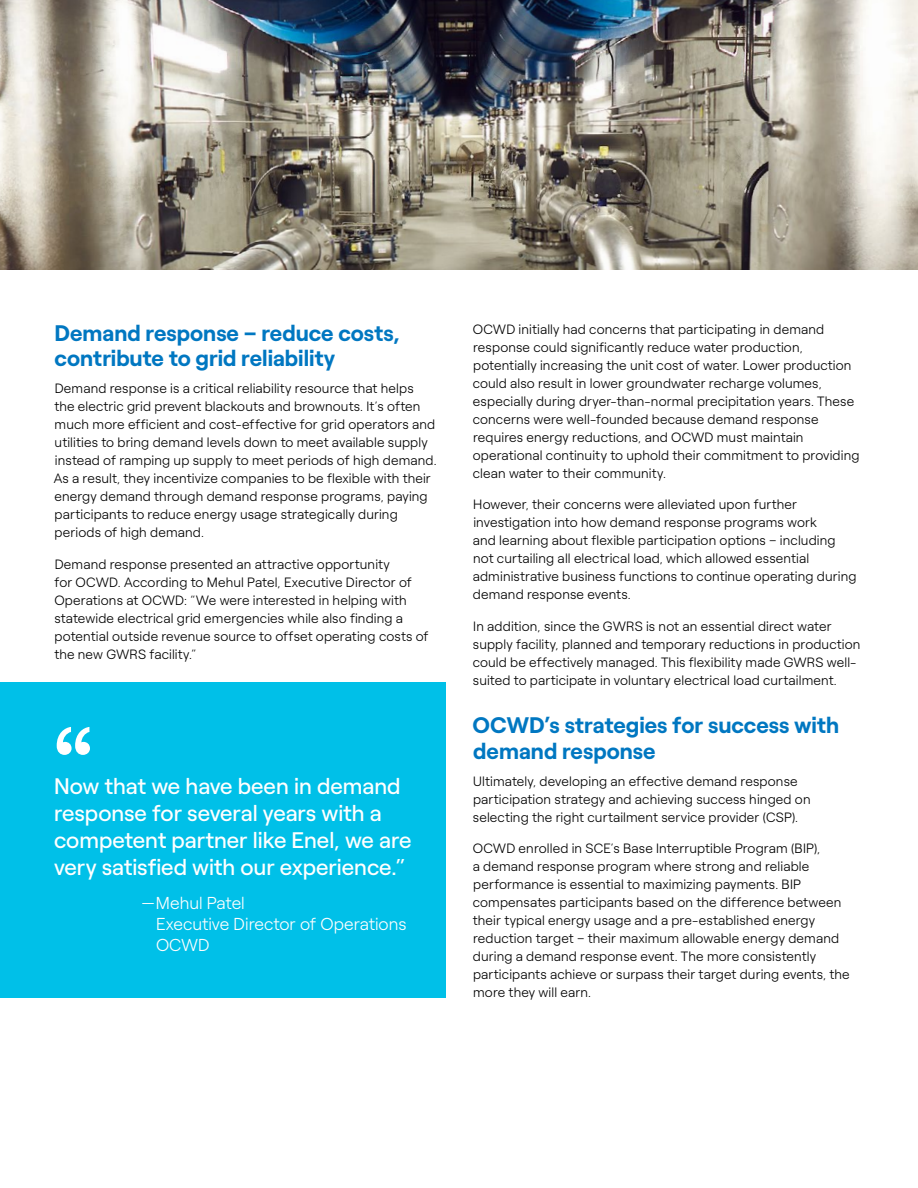
<style>
.page{position:relative;width:918px;height:1188px;background:#fff}
.page>*{position:absolute;margin:0;border:0;box-sizing:border-box;transform-origin:0 0}
.t1{font:22.5px/27px "Roobert ENEL";letter-spacing:-.005em;color:#fff}
.t2{font:700 22.5px/25.5px "Roobert ENEL";color:#0077c1}
.t3{font:300 17.25px/21px "Roobert ENEL";color:#fff}
.t4{font:300 13.5px/18px "Roobert ENEL";letter-spacing:.01em;color:#000}
</style>
<div class="page">
<div style="left:0;top:682px;width:446px;height:316px;background:#00c0e8"></div>
<img style="left:0;top:0;width:918px;height:270px">
<svg style="left:57px;top:727px;width:33px;height:28px"></svg>
<h1 class="t2" style="left:54px;top:318px;width:347px">Demand response – reduce costs, contribute to grid reliability</h1>
<p class="t4" style="left:54px;top:379px;width:384px">Demand response is a critical reliability resource that helps<br>the electric grid prevent blackouts and brownouts. It’s often much more efficient and cost-effective for grid operators and utilities to bring demand levels down to meet available supply instead of ramping up supply to meet periods of high demand.<br>As a result, they incentivize companies to be flexible with their energy demand through demand response programs, paying participants to reduce energy usage strategically during periods of high demand.</p>
<p class="t4" style="left:54px;top:554px;width:376px">Demand response presented an attractive opportunity<br>for OCWD. According to Mehul Patel, Executive Director of Operations at OCWD: “We were interested in helping with statewide electrical grid emergencies while also finding a potential outside revenue source to offset operating costs of the new GWRS facility.”</p>
<h1 class="t1" style="left:54px;top:771px;width:359px">Now that we have been in demand response for several years with a competent partner like Enel, we are very satisfied with our experience.”</h1>
<p class="t3" style="left:156px;top:892px;width:252px;text-indent:-15px">— Mehul Patel<br>Executive Director of Operations<br>OCWD</p>
<p class="t4" style="left:473px;top:319px;width:388px">OCWD initially had concerns that participating in demand response could significantly reduce water production, potentially increasing the unit cost of water. Lower production could also result in lower groundwater recharge volumes, especially during dryer-than-normal precipitation years. These concerns were well-founded because demand response requires energy reductions, and OCWD must maintain operational continuity to uphold their commitment to providing clean water to their community.</p>
<p class="t4" style="left:473px;top:495px;width:385px">However, their concerns were alleviated upon further investigation into how demand response programs work<br>and learning about flexible participation options – including not curtailing all electrical load, which allowed essential administrative business functions to continue operating during demand response events.</p>
<p class="t4" style="left:473px;top:616px;width:389px">In addition, since the GWRS is not an essential direct water supply facility, planned and temporary reductions in production could be effectively managed. This flexibility made GWRS well&shy;suited to participate in voluntary electrical load curtailment.</p>
<h1 class="t2" style="left:473px;top:710px;width:368px">OCWD’s strategies for success with demand response</h1>
<p class="t4" style="left:473px;top:771px;width:339px">Ultimately, developing an effective demand response participation strategy and achieving success hinged on selecting the right curtailment service provider (CSP).</p>
<p class="t4" style="left:473px;top:838px;width:379px">OCWD enrolled in SCE’s Base Interruptible Program (BIP),<br>a demand response program where strong and reliable performance is essential to maximizing payments. BIP compensates participants based on the difference between their typical energy usage and a pre-established energy reduction target – their maximum allowable energy demand during a demand response event. The more consistently participants achieve or surpass their target during events, the more they will earn.</p>
</div>
